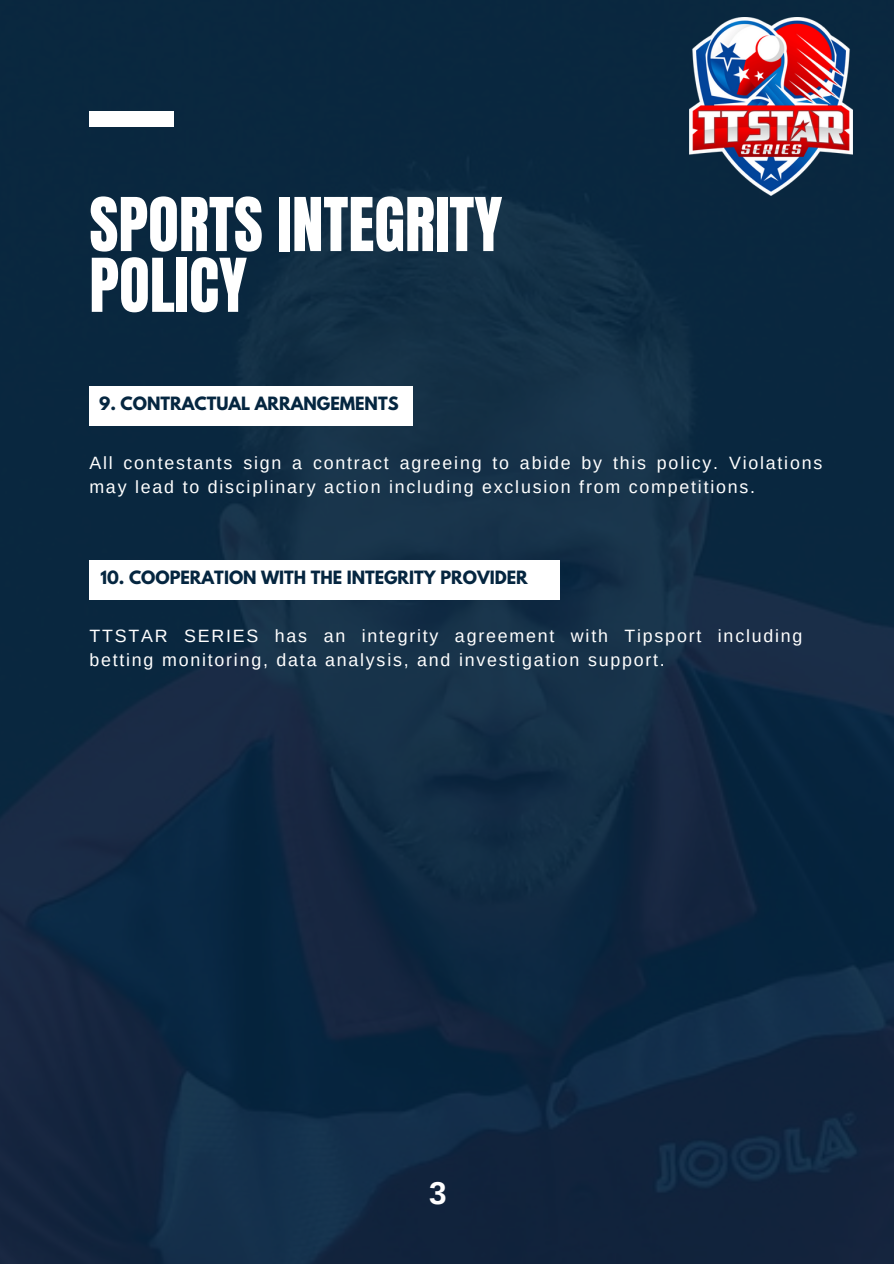
<style>
.page{position:relative;width:894px;height:1264px;background:#fff}
.page>*{position:absolute;margin:0;border:0;box-sizing:border-box;transform-origin:0 0}
.t1{font:63px/60.8px "Anton";color:#fff}
.t2{font:700 31.5px "Arimo";color:#fff}
.t3{font:17.85px/24.8px "Arimo";letter-spacing:.1em;color:#fff}
.t4{font:700 16.2px "League Spartan";color:#052640}
</style>
<div class="page">
<img style="left:0;top:0;width:893px;height:1263px">
<div style="left:89px;top:111px;width:85px;height:16px;background:#fff"></div>
<div style="left:89px;top:386px;width:323px;height:39px;background:#fff"></div>
<img style="left:689px;top:17px;width:163px;height:179px">
<div style="left:89px;top:560px;width:470px;height:39px;background:#fff"></div>
<p class="t1" style="left:89px;top:195px;width:414px">SPORTS INTEGRITY<br>POLICY</p>
<p class="t4" style="left:99px;top:395px;width:301px">9. CONTRACTUAL ARRANGEMENTS</p>
<h2 class="t3" style="left:89px;top:450px;width:734px">All contestants sign a contract agreeing to abide by this policy. Violations may lead to disciplinary action including exclusion from competitions.</h2>
<p class="t4" style="left:100px;top:569px;width:429px">10. COOPERATION WITH THE INTEGRITY PROVIDER</p>
<h2 class="t3" style="left:89px;top:623px;width:714px">TTSTAR SERIES has an integrity agreement with Tipsport including betting monitoring, data analysis, and investigation support.</h2>
<p class="t2" style="left:429px;top:1175px;width:19px">3</p>
</div>
